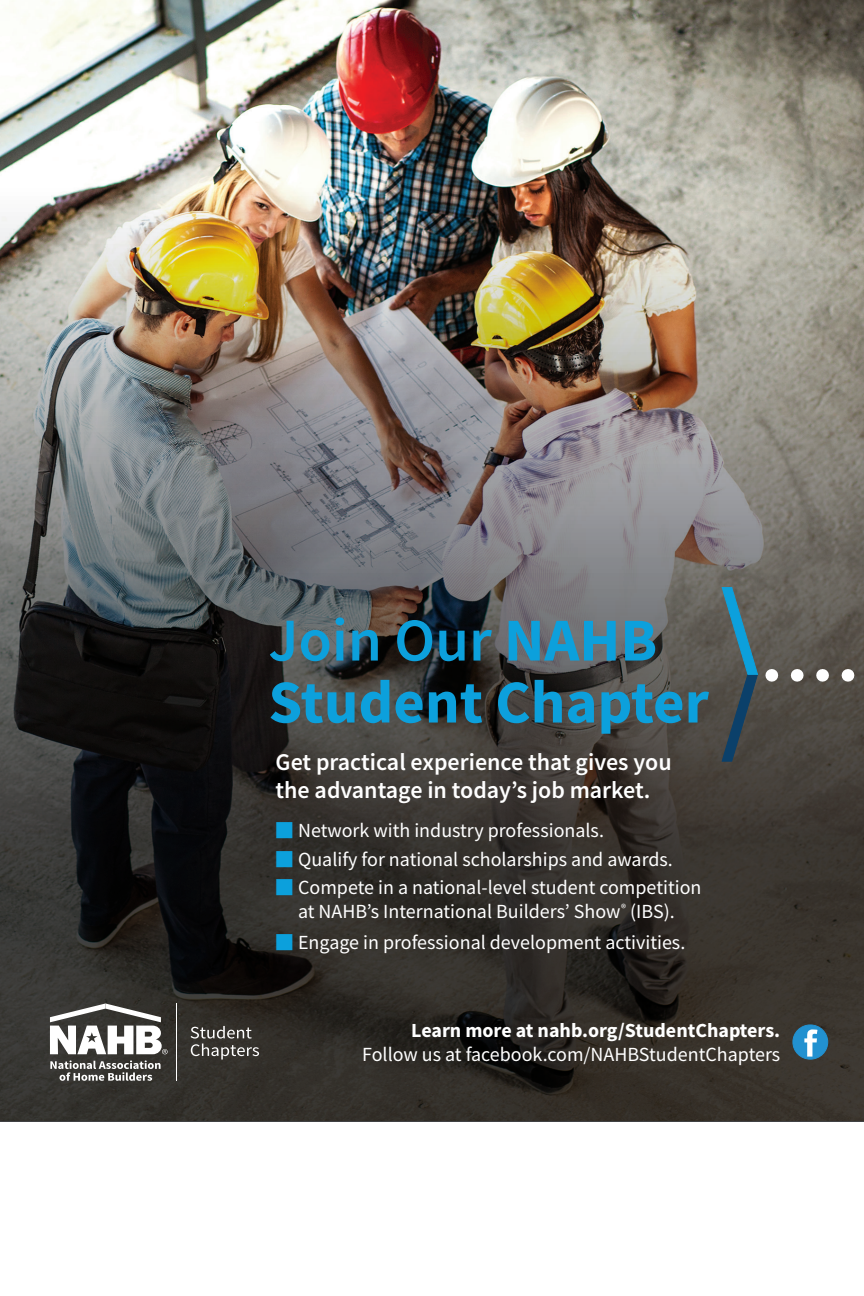
<style>
.page{position:relative;width:864px;height:1296px;background:#fff}
.page>*{position:absolute;margin:0;border:0;box-sizing:border-box;transform-origin:0 0}
.t1{font:700 60.9px/62px "Source Sans Pro";color:#0ca0dc}
.t2{font:600 24px/28px "Source Sans Pro";color:#fff}
.t3{font:20px/24px "Source Sans Pro";color:#fff;text-align:center}
.t4{font:700 20px "Source Sans Pro";color:#fff}
.s1{font-weight:600}
.s2{color:#0ca0dc}
</style>
<div class="page">
<img style="left:5px;top:0;width:859px;height:99px">
<img style="left:0;top:99px;width:864px;height:101px">
<img style="left:0;top:200px;width:864px;height:921px">
<div style="left:793px;top:1025px;width:35px;height:34px;background:#2291d0;border-radius:50%"></div>
<div style="left:793px;top:1025px;width:35px;height:34px;border:1px solid #2291d0;border-radius:50%"></div>
<svg style="left:804px;top:1029px;width:14px;height:28px"></svg>
<svg style="left:50px;top:1060px;width:111px;height:21px;background:#71706e"></svg>
<svg style="left:50px;top:1003px;width:118px;height:51px"></svg>
<hr style="left:176px;top:1003px;width:1px;height:78px;background:#fff">
<svg style="left:191px;top:1026px;width:68px;height:34px;background:#5b5954"></svg>
<svg style="left:772px;top:669px;width:92px;height:13px"></svg>
<svg style="left:721px;top:587px;width:38px;height:175px;background:#425b65"></svg>
<p class="t1" style="left:268px;top:608px;width:442px"><span class="s1">Join Our</span> NAHB<br>Student Chapter</p>
<p class="t2" style="left:276px;top:748px;width:398px">Get practical experience that gives you the advantage in today’s job market.</p>
<p class="t3" style="left:276px;top:818px;width:330px"><span class="s2">■</span> Network with industry professionals.</p>
<p class="t3" style="left:276px;top:847px;width:399px"><span class="s2">■</span> Qualify for national scholarships and awards.</p>
<p class="t3" style="left:276px;top:875px;width:427px"><span class="s2">■</span> Compete in a national-level student competition at NAHB’s International Builders’ Show<sup>®</sup> (IBS).</p>
<p class="t3" style="left:276px;top:930px;width:411px"><span class="s2">■</span> Engage in professional development activities.</p>
<p class="t4" style="left:411px;top:1017px;width:371px">Learn more at nahb.org/StudentChapters.</p>
<p class="t3" style="left:362px;top:1042px;width:420px">Follow us at facebook.com/NAHBStudentChapters</p>
</div>
